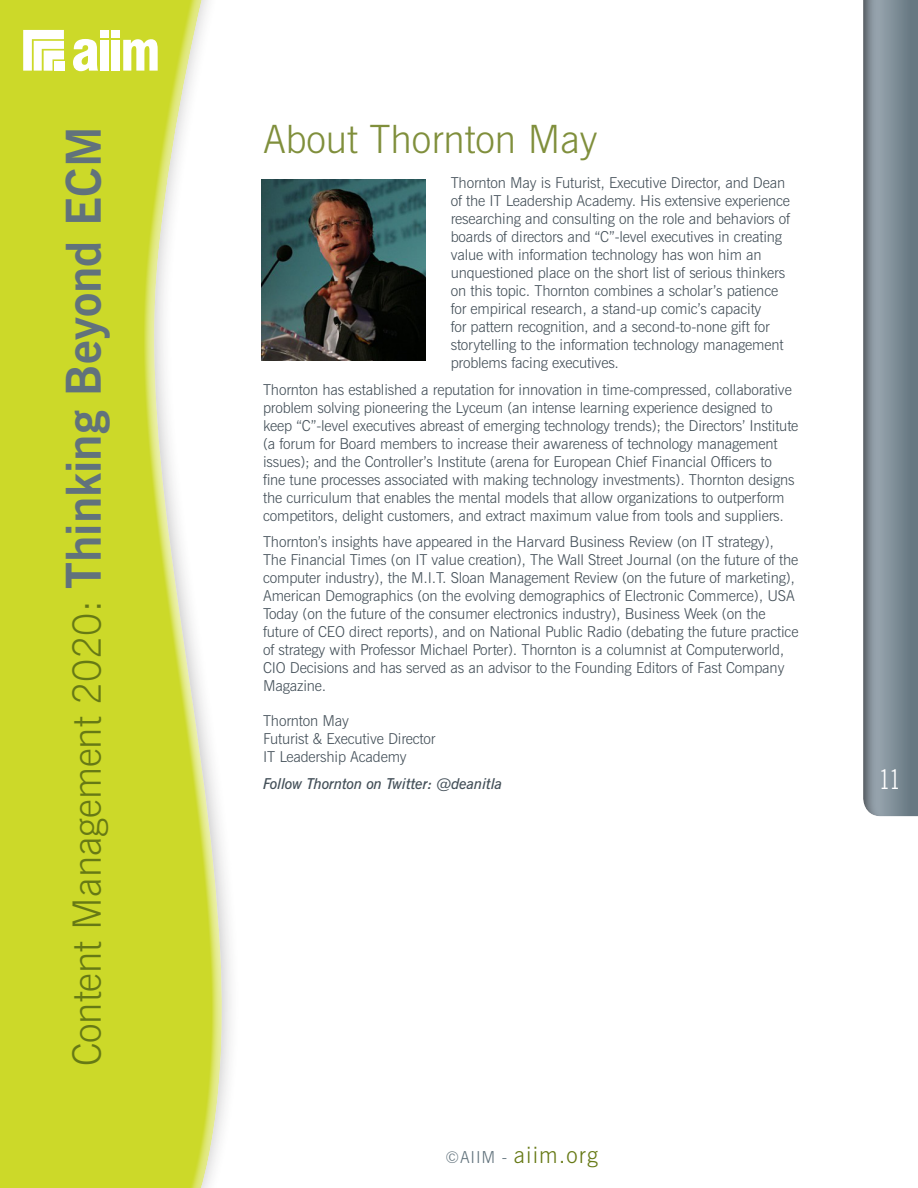
<style>
.page{position:relative;width:918px;height:1188px;background:#fff}
.page>*{position:absolute;margin:0;border:0;box-sizing:border-box;transform-origin:0 0}
.t1{font:300 39px "News Gothic BT";color:#667915}
.t2{font:300 39px "News Gothic BT";color:#808f3c}
.t3{font:extra-condensed 27px "News Gothic BT";color:#fff}
.t4{font:300 22.5px "News Gothic BT";letter-spacing:.05em;color:#667915}
.t5{font:300 15px/18px "News Gothic BT";letter-spacing:-.01em;color:#445059}
.t6{font:italic 600 15px "News Gothic BT";letter-spacing:-.01em;color:#445059}
.s1{font-weight:700;font-size:48px;color:#61727c}
.s2{font-size:16.5px;color:#61727c}
</style>
<div class="page">
<div style="left:861px;top:0;width:57px;height:818px;background:#231f20;opacity:.6"></div>
<div style="left:0;top:0;width:225px;height:1188px;background:#fff;opacity:.75"></div>
<div style="left:0;top:0;width:197px;height:1188px;background:#231f20;opacity:.75"></div>
<svg style="left:23px;top:30px;width:41px;height:41px"></svg>
<div style="left:54px;top:61px;width:10px;height:10px;background:#fff"></div>
<div style="left:100px;top:30px;width:8px;height:7px;background:#fff"></div>
<div style="left:112px;top:30px;width:8px;height:7px;background:#fff"></div>
<svg style="left:73px;top:39px;width:25px;height:32px"></svg>
<div style="left:100px;top:40px;width:8px;height:31px;background:#fff"></div>
<div style="left:112px;top:40px;width:8px;height:31px;background:#fff"></div>
<svg style="left:123px;top:39px;width:35px;height:32px"></svg>
<img style="left:262px;top:180px;width:163px;height:181px">
<h1 class="t1" style="left:63px;top:1066px;width:941px;rotate:-90deg">Content Management 2020: <span class="s1">Thinking Beyond ECM</span></h1>
<h1 class="t2" style="left:263px;top:116px;width:336px">About Thornton May</h1>
<p class="t5" style="left:451px;top:174px;width:341px">Thornton May is Futurist, Executive Director, and Dean of the IT Leadership Academy. His extensive experience researching and consulting on the role and behaviors of boards of directors and “C”-level executives in creating value with information technology has won him an unquestioned place on the short list of serious thinkers on this topic. Thornton combines a scholar’s patience for empirical research, a stand-up comic’s capacity<br>for pattern recognition, and a second-to-none gift for storytelling to the information technology management problems facing executives.</p>
<p class="t5" style="left:263px;top:380px;width:537px">Thornton has established a reputation for innovation in time-compressed, collaborative problem solving pioneering the Lyceum (an intense learning experience designed to keep “C”-level executives abreast of emerging technology trends); the Directors’ Institute (a forum for Board members to increase their awareness of technology management issues); and the Controller’s Institute (arena for European Chief Financial Officers to<br>fine tune processes associated with making technology investments). Thornton designs the curriculum that enables the mental models that allow organizations to outperform competitors, delight customers, and extract maximum value from tools and suppliers.</p>
<p class="t5" style="left:263px;top:533px;width:537px">Thornton’s insights have appeared in the Harvard Business Review (on IT strategy), The Financial Times (on IT value creation), The Wall Street Journal (on the future of the computer industry), the M.I.T. Sloan Management Review (on the future of marketing), American Demographics (on the evolving demographics of Electronic Commerce), USA Today (on the future of the consumer electronics industry), Business Week (on the future of CEO direct reports), and on National Public Radio (debating the future practice of strategy with Professor Michael Porter). Thornton is a columnist at Computerworld, CIO Decisions and has served as an advisor to the Founding Editors of Fast Company Magazine.</p>
<p class="t5" style="left:263px;top:712px;width:174px">Thornton May<br>Futurist &amp; Executive Director<br>IT Leadership Academy</p>
<p class="t6" style="left:263px;top:774px;width:241px">Follow Thornton on Twitter: @deanitla</p>
<h3 class="t4" style="left:446px;top:1141px;width:154px"><span class="s2">©AIIM -</span> aiim.org</h3>
<h2 class="t3" style="left:880px;top:763px;width:22px">11</h2>
</div>
